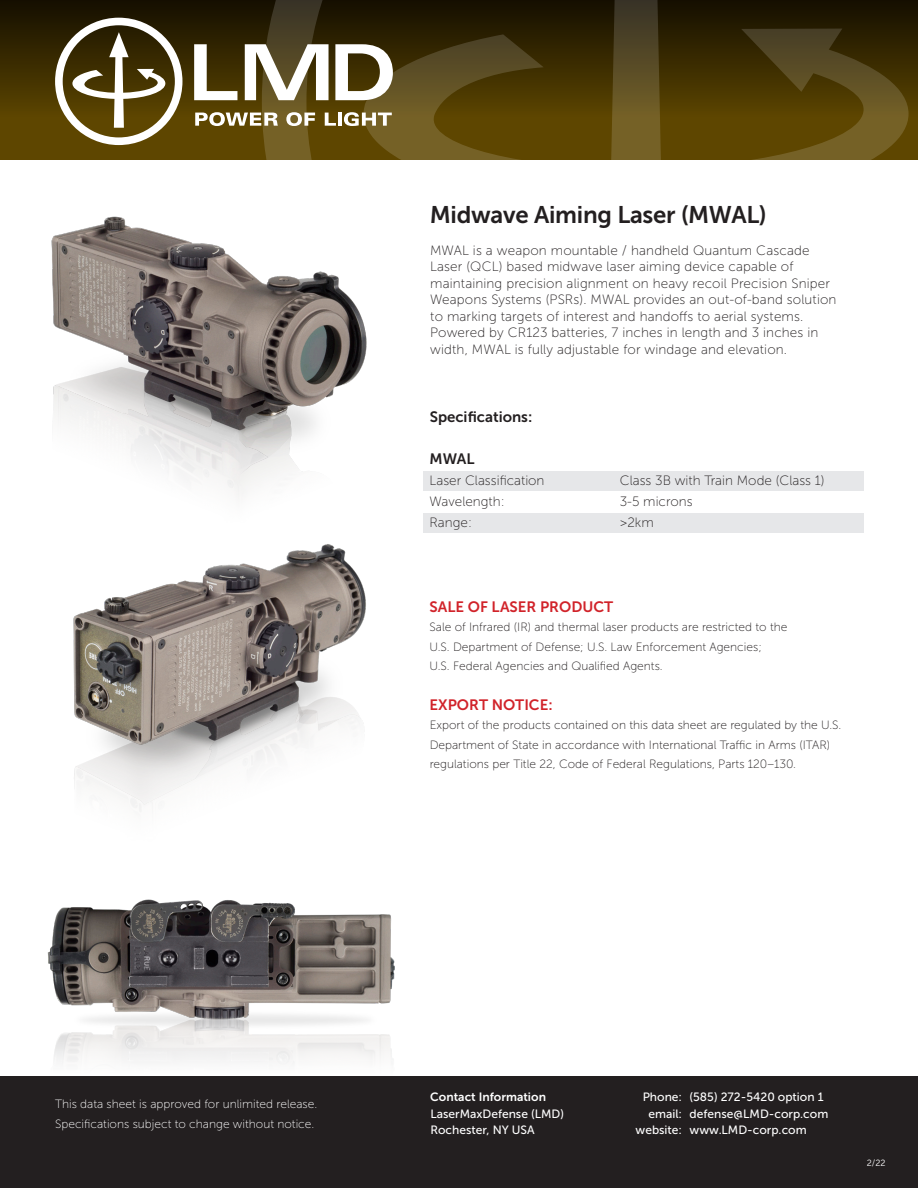
<style>
.page{position:relative;width:918px;height:1188px;background:#fff}
.page>*{position:absolute;margin:0;border:0;box-sizing:border-box;transform-origin:0 0}
.Paragraph_Style_3{font:24px "Museo Sans 700";letter-spacing:-.01em;color:#231f20}
.t1{font:15px "Museo Sans 700";color:#d1232a}
.t2{font:15px "Museo Sans 700";color:#231f20}
.Paragraph_Style_2{font:13.5px/16.5px "Museo Sans 100";letter-spacing:.01em;color:#231f20}
.Paragraph_Style_4{font:13.5px "Museo Sans 100";color:#231f20}
.t3{font:12px/19.5px "Museo Sans 100";color:#231f20}
.t4{font:12px/16.5px "Museo Sans 500";color:#fff}
.t5{font:12px/19.5px "Museo Sans 100";color:#fff}
.t6{font:9px "Museo Sans 300";color:#fff}
.s1{font-family:"Museo Sans 700"}
</style>
<div class="page">
<div style="left:0;top:0;width:918px;height:159px;background:linear-gradient(to bottom,#191301,#6d5101)"></div>
<div style="left:0;top:1077px;width:918px;height:111px;background:#231f20"></div>
<svg style="left:195px;top:112px;width:67px;height:14px"></svg>
<svg style="left:194px;top:44px;width:43px;height:56px"></svg>
<svg style="left:245px;top:44px;width:17px;height:56px"></svg>
<svg style="left:55px;top:18px;width:127px;height:127px"></svg>
<svg style="left:262px;top:0;width:656px;height:160px"></svg>
<svg style="left:364px;top:0;width:545px;height:160px;background:#4c3c0e"></svg>
<img style="left:51px;top:216px;width:316px;height:280px">
<img style="left:34px;top:899px;width:387px;height:178px">
<img style="left:73px;top:544px;width:293px;height:268px">
<div style="left:423px;top:472px;width:441px;height:19px;background:#e6e7e9"></div>
<div style="left:423px;top:513px;width:441px;height:20px;background:#e6e7e9"></div>
<p class="Paragraph_Style_3" style="left:430px;top:202px;width:338px">Midwave Aiming Laser (MWAL)</p>
<p class="Paragraph_Style_2" style="left:430px;top:242px;width:408px">MWAL is a weapon mountable / handheld Quantum Cascade Laser (QCL) based midwave laser aiming device capable of maintaining precision alignment on heavy recoil Precision Sniper Weapons Systems (PSRs). MWAL provides an out-of-band solution to marking targets of interest and handoffs to aerial systems.<br>Powered by CR123 batteries, 7 inches in length and 3 inches in width, MWAL is fully adjustable for windage and elevation.</p>
<p class="t2" style="left:430px;top:408px;width:104px">Specifications:</p>
<p class="t2" style="left:430px;top:451px;width:46px">MWAL</p>
<p class="Paragraph_Style_4" style="left:430px;top:474px;width:116px">Laser Classification</p>
<p class="Paragraph_Style_4" style="left:620px;top:474px;width:206px">Class 3B with Train Mode (Class 1)</p>
<p class="Paragraph_Style_4" style="left:429px;top:495px;width:77px">Wavelength:</p>
<p class="Paragraph_Style_4" style="left:620px;top:495px;width:74px">3-5 microns</p>
<p class="Paragraph_Style_4" style="left:430px;top:516px;width:44px">Range:</p>
<p class="Paragraph_Style_4" style="left:620px;top:516px;width:35px">&gt;2km</p>
<p class="t1" style="left:430px;top:598px;width:185px">SALE OF LASER PRODUCT</p>
<p class="t3" style="left:429px;top:617px;width:360px">Sale of Infrared (IR) and thermal laser products are restricted to the</p>
<p class="t3" style="left:430px;top:637px;width:334px">U.S. Department of Defense; U.S. Law Enforcement Agencies;</p>
<p class="t3" style="left:430px;top:656px;width:235px">U.S. Federal Agencies and Qualified Agents.</p>
<p class="t1" style="left:430px;top:696px;width:125px">EXPORT NOTICE:</p>
<p class="t3" style="left:430px;top:715px;width:413px">Export of the products contained on this data sheet are regulated by the U.S.<br>Department of State in accordance with International Traffic in Arms (ITAR) regulations per Title 22, Code of Federal Regulations, Parts 120–130.</p>
<p class="t5" style="left:55px;top:1095px;width:264px">This data sheet is approved for unlimited release.<br>Specifications subject to change without notice.</p>
<p class="t4" style="left:430px;top:1089px;width:135px"><span class="s1">Contact Information<br></span>LaserMaxDefense (LMD)</p>
<p class="t4" style="left:430px;top:1122px;width:106px">Rochester, NY USA</p>
<p class="t4" style="left:643px;top:1089px;width:182px">Phone: (585) 272-5420 option 1</p>
<p class="t4" style="left:648px;top:1106px;width:181px">email: defense@LMD-corp.com</p>
<p class="t4" style="left:636px;top:1122px;width:173px">website: www.LMD-corp.com</p>
<p class="t6" style="left:867px;top:1158px;width:20px">2/22</p>
</div>
